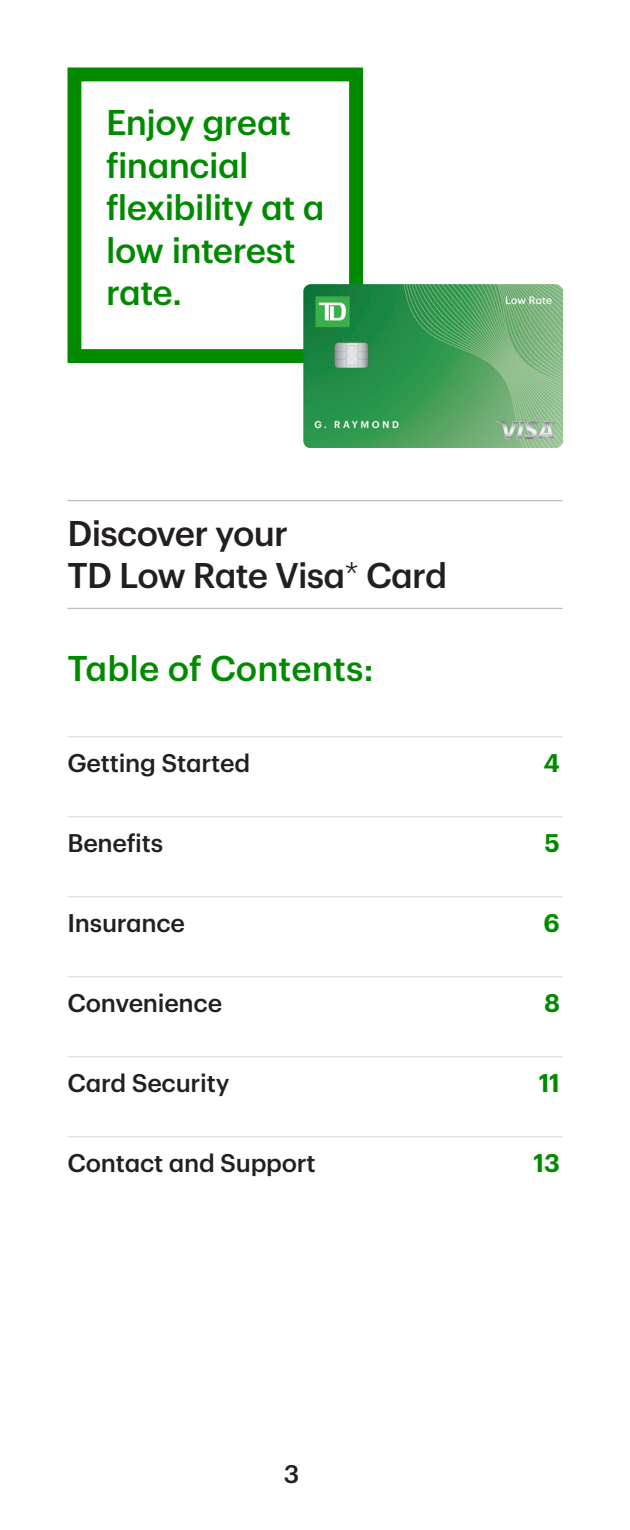
<style>
.page{position:relative;width:630px;height:1530px;background:#fff}
.page>*{position:absolute;margin:0;border:0;box-sizing:border-box;transform-origin:0 0}
.t1{font:500 35px/42.5px "TD Graphik";letter-spacing:-.015em;color:#008a00}
.t2{font:500 35px/42px "TD Graphik";letter-spacing:-.02em;color:#231f20}
.t3{font:500 25px "TD Graphik";letter-spacing:-.01em;color:#231f20}
.t4{font:600 25px "TD Graphik";color:#008a00}
.s1{font-weight:300}
</style>
<div class="page">
<div style="left:68px;top:68px;width:295px;height:295px;border:14px solid #008a00"></div>
<img style="left:304px;top:284px;width:258px;height:163px">
<hr style="left:68px;top:500px;width:494px;height:1px;background:#bcbdc0">
<hr style="left:68px;top:608px;width:494px;height:1px;background:#bcbdc0">
<hr style="left:68px;top:736px;width:494px;height:1px;background:#e2e0e2">
<hr style="left:68px;top:816px;width:494px;height:1px;background:#e2e0e2">
<hr style="left:68px;top:896px;width:494px;height:1px;background:#e2e0e2">
<hr style="left:68px;top:976px;width:494px;height:1px;background:#e2e0e2">
<hr style="left:68px;top:1056px;width:494px;height:1px;background:#e2e0e2">
<hr style="left:68px;top:1136px;width:494px;height:1px;background:#e2e0e2">
<h1 class="t1" style="left:106px;top:98px;width:220px">Enjoy great financial flexibility at a low interest rate.</h1>
<h1 class="t2" style="left:68px;top:509px;width:381px">Discover your<br>TD Low Rate Visa<span class="s1">*</span> Card</h1>
<h1 class="t1" style="left:68px;top:644px;width:308px">Table of Contents:</h1>
<p class="t3" style="left:68px;top:744px;width:184px">Getting Started</p>
<p class="t3" style="left:68px;top:824px;width:97px">Benefits</p>
<p class="t3" style="left:68px;top:904px;width:119px">Insurance</p>
<p class="t3" style="left:68px;top:984px;width:156px">Convenience</p>
<p class="t3" style="left:68px;top:1064px;width:164px">Card Security</p>
<p class="t3" style="left:68px;top:1144px;width:250px">Contact and Support</p>
<p class="t4" style="left:544px;top:744px;width:18px">4</p>
<p class="t4" style="left:545px;top:824px;width:17px">5</p>
<p class="t4" style="left:544px;top:904px;width:18px">6</p>
<p class="t4" style="left:544px;top:984px;width:17px">8</p>
<p class="t4" style="left:539px;top:1064px;width:23px">11</p>
<p class="t4" style="left:534px;top:1144px;width:28px">13</p>
<p class="t3" style="left:284px;top:1455px;width:17px">3</p>
</div>
